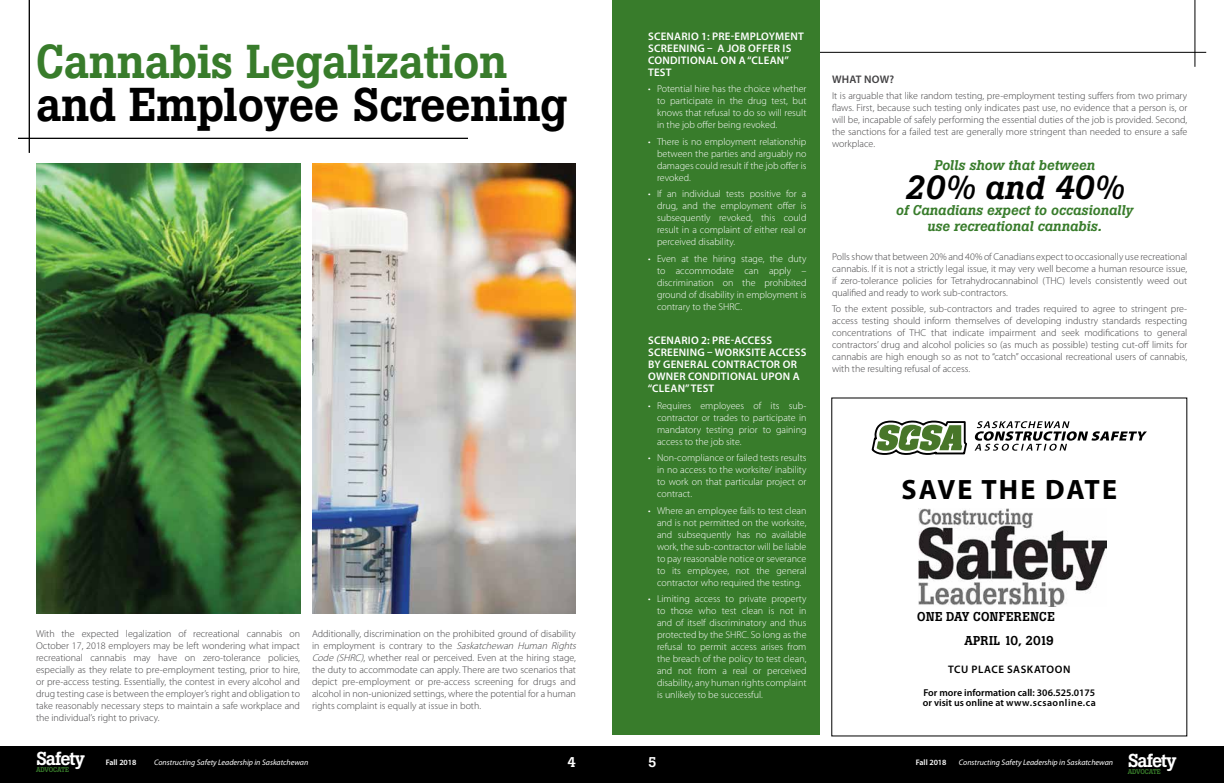
<style>
.page{position:relative;width:1224px;height:783px;background:#fff}
.page>*{position:absolute;margin:0;border:0;box-sizing:border-box;transform-origin:0 0}
.t1{font:500 47px "Boton";letter-spacing:-.01em;color:#387c2b}
.t2{font:500 47px "Boton";letter-spacing:-.01em;color:#000}
.t3{font:italic 500 33px "Boton";color:#000}
.t4{font:700 28.1px "Myriad Pro";letter-spacing:.075em;color:#000}
.t5{font:500 18.7px "Boton";letter-spacing:-.05em;color:#fff}
.t6{font:italic 500 14px/16px "Boton";color:#387c2b;text-align:center}
.t7{font:500 14px "Boton";color:#fff}
.t8{font:500 12.7px/23.5px "Boton";letter-spacing:.02em;color:#000;text-align:right}
.t9{font:600 11px/12px "Myriad Pro";letter-spacing:.02em;color:#fff}
.t10{font:600 11px "Myriad Pro";letter-spacing:.02em;color:#414042}
.t11{font:600 10.9px "Myriad Pro";letter-spacing:.05em;color:#000}
.t12{font:300 10px/12px "Myriad Pro";color:#414042;text-align:justify}
.t13{font:300 10px/12px "Myriad Pro";color:#fff;text-align:justify}
.t14{font:600 10px/10px "Myriad Pro";color:#000}
.t15{font:italic 8px "Myriad Pro";color:#fff}
.t16{font:600 8px "Myriad Pro";color:#fff}
.t17{font:500 6.8px "Boton";letter-spacing:-.02em;color:#387c2b}
.s1{font-style:italic}
</style>
<div class="page">
<div style="left:0;top:746px;width:1224px;height:37px;background:#000"></div>
<hr style="left:18px;top:138px;width:450px;height:1px;background:#000">
<hr style="left:29px;top:0;width:1px;height:153px;background:#000">
<img style="left:36px;top:163px;width:264px;height:450px">
<img style="left:312px;top:163px;width:264px;height:450px">
<hr style="left:756px;top:52px;width:450px;height:1px;background:#000">
<hr style="left:1194px;top:0;width:1px;height:67px;background:#000">
<div style="left:612px;top:0;width:208px;height:734px;background:#387c2b"></div>
<svg style="left:974px;top:421px;width:173px;height:30px"></svg>
<svg style="left:871px;top:420px;width:96px;height:35px"></svg>
<img style="left:918px;top:508px;width:188px;height:98px">
<p class="t9" style="left:648px;top:30px;width:157px">SCENARIO 1: PRE-EMPLOYMENT<br>SCREENING – A JOB OFFER IS<br>CONDITIONAL ON A “CLEAN”<br>TEST</p>
<p class="t13" style="left:657px;top:83px;width:151px;text-indent:-9px">• Potential hire has the choice whether to participate in the drug test, but knows that refusal to do so will result in the job offer being revoked.</p>
<p class="t13" style="left:657px;top:135px;width:151px;text-indent:-9px">• There is no employment relationship between the parties and arguably no damages could result if the job offer is revoked.</p>
<p class="t13" style="left:657px;top:188px;width:151px;text-indent:-9px">• If an individual tests positive for a drug, and the employment offer is subsequently revoked, this could result in a complaint of either real or perceived disability.</p>
<p class="t13" style="left:657px;top:252px;width:151px;text-indent:-9px">• Even at the hiring stage, the duty to accommodate can apply – discrimination on the prohibited ground of disability in employment is contrary to the SHRC.</p>
<p class="t9" style="left:648px;top:334px;width:160px">SCENARIO 2: PRE-ACCESS<br>SCREENING – WORKSITE ACCESS<br>BY GENERAL CONTRACTOR OR<br>OWNER CONDITIONAL UPON A “CLEAN” TEST</p>
<p class="t13" style="left:657px;top:399px;width:151px;text-indent:-9px">• Requires employees of its sub&shy;contractor or trades to participate in mandatory testing prior to gaining access to the job site.</p>
<p class="t13" style="left:657px;top:452px;width:151px;text-indent:-9px">• Non-compliance or failed tests results in no access to the worksite/ inability to work on that particular project or contract.</p>
<p class="t13" style="left:657px;top:504px;width:151px;text-indent:-9px">• Where an employee fails to test clean and is not permitted on the worksite, and subsequently has no available work, the sub-contractor will be liable to pay reasonable notice or severance to its employee, not the general contractor who required the testing.</p>
<p class="t13" style="left:657px;top:593px;width:151px;text-indent:-9px">• Limiting access to private property to those who test clean is not in and of itself discriminatory and thus protected by the SHRC. So long as the refusal to permit access arises from the breach of the policy to test clean, and not from a real or perceived disability, any human rights complaint is unlikely to be successful.</p>
<h1 class="t1" style="left:36px;top:33px;width:473px">Cannabis Legalization</h1>
<h1 class="t2" style="left:36px;top:76px;width:533px">and Employee Screening</h1>
<p class="t10" style="left:832px;top:72px;width:63px">WHAT NOW?</p>
<p class="t12" style="left:832px;top:90px;width:357px">It is arguable that like random testing, pre-employment testing suffers from two primary flaws. First, because such testing only indicates past use, no evidence that a person is, or will be, incapable of safely performing the essential duties of the job is provided. Second, the sanctions for a failed test are generally more stringent than needed to ensure a safe workplace.</p>
<h3 class="t6" style="left:934px;top:157px;width:162px">Polls show that between</h3>
<h2 class="t3" style="left:905px;top:168px;width:221px">20% and 40%</h2>
<h3 class="t6" style="left:896px;top:202px;width:239px">of Canadians expect to occasionally use recreational cannabis.</h3>
<p class="t12" style="left:832px;top:251px;width:357px">Polls show that between 20% and 40% of Canadians expect to occasionally use recreational cannabis. If it is not a strictly legal issue, it may very well become a human resource issue, if zero-tolerance policies for Tetrahydrocannabinol (THC) levels consistently weed out qualified and ready to work sub-contractors.</p>
<p class="t12" style="left:832px;top:303px;width:357px">To the extent possible, sub-contractors and trades required to agree to stringent pre&shy;access testing should inform themselves of developing industry standards respecting concentrations of THC that indicate impairment and seek modifications to general contractors’ drug and alcohol policies so (as much as possible) testing cut-off limits for cannabis are high enough so as not to “catch” occasional recreational users of cannabis, with the resulting refusal of access.</p>
<h3 class="t4" style="left:902px;top:471px;width:217px">SAVE THE DATE</h3>
<p class="t8" style="left:917px;top:605px;width:139px">ONE DAY CONFERENCE<br>APRIL 10, 2019</p>
<p class="t11" style="left:948px;top:662px;width:124px">TCU PLACE SASKATOON</p>
<p class="t14" style="left:923px;top:688px;width:174px">For more information call: 306.525.0175 or visit us online at www.scsaonline.ca</p>
<p class="t12" style="left:36px;top:627px;width:265px">With the expected legalization of recreational cannabis on October 17, 2018 employers may be left wondering what impact recreational cannabis may have on zero-tolerance policies, especially as they relate to pre-employment testing, prior to hire, or pre-access testing. Essentially, the contest in every alcohol and drug testing case is between the employer’s right and obligation to take reasonably necessary steps to maintain a safe workplace and the individual’s right to privacy.</p>
<p class="t12" style="left:312px;top:627px;width:268px;text-align:left">Additionally, discrimination on the prohibited ground of disability in employment is contrary to the <span class="s1">Saskatchewan Human Rights Code(SHRC)</span>, whether real or perceived. Even at the hiring stage, the duty to accommodate can apply. There are two scenarios that depict pre-employment or pre-access screening for drugs and alcohol in non-unionized settings, where the potential for a human rights complaint is equally at issue in both.</p>
<h3 class="t5" style="left:36px;top:747px;width:51px">Safety</h3>
<p class="t17" style="left:36px;top:766px;width:34px">ADVOCATE</p>
<p class="t16" style="left:106px;top:757px;width:32px">Fall 2018</p>
<p class="t15" style="left:154px;top:757px;width:156px">Constructing Safety Leadership in Saskatchewan</p>
<h3 class="t7" style="left:568px;top:754px;width:10px">4</h3>
<h3 class="t5" style="left:1128px;top:749px;width:51px">Safety</h3>
<p class="t17" style="left:1128px;top:768px;width:34px">ADVOCATE</p>
<h3 class="t5" style="left:36px;top:752px;width:51px">Safety</h3>
<p class="t16" style="left:106px;top:762px;width:32px">Fall 2018</p>
<h3 class="t7" style="left:568px;top:759px;width:10px">4</h3>
<h3 class="t5" style="left:1128px;top:754px;width:51px">Safety</h3>
<p class="t17" style="left:1128px;top:772px;width:34px">ADVOCATE</p>
<h3 class="t7" style="left:648px;top:754px;width:10px">5</h3>
<p class="t16" style="left:916px;top:758px;width:32px">Fall 2018</p>
<p class="t15" style="left:959px;top:758px;width:156px">Constructing Safety Leadership in Saskatchewan</p>
<h3 class="t7" style="left:648px;top:758px;width:10px">5</h3>
<p class="t16" style="left:913px;top:762px;width:32px">Fall 2018</p>
</div>
